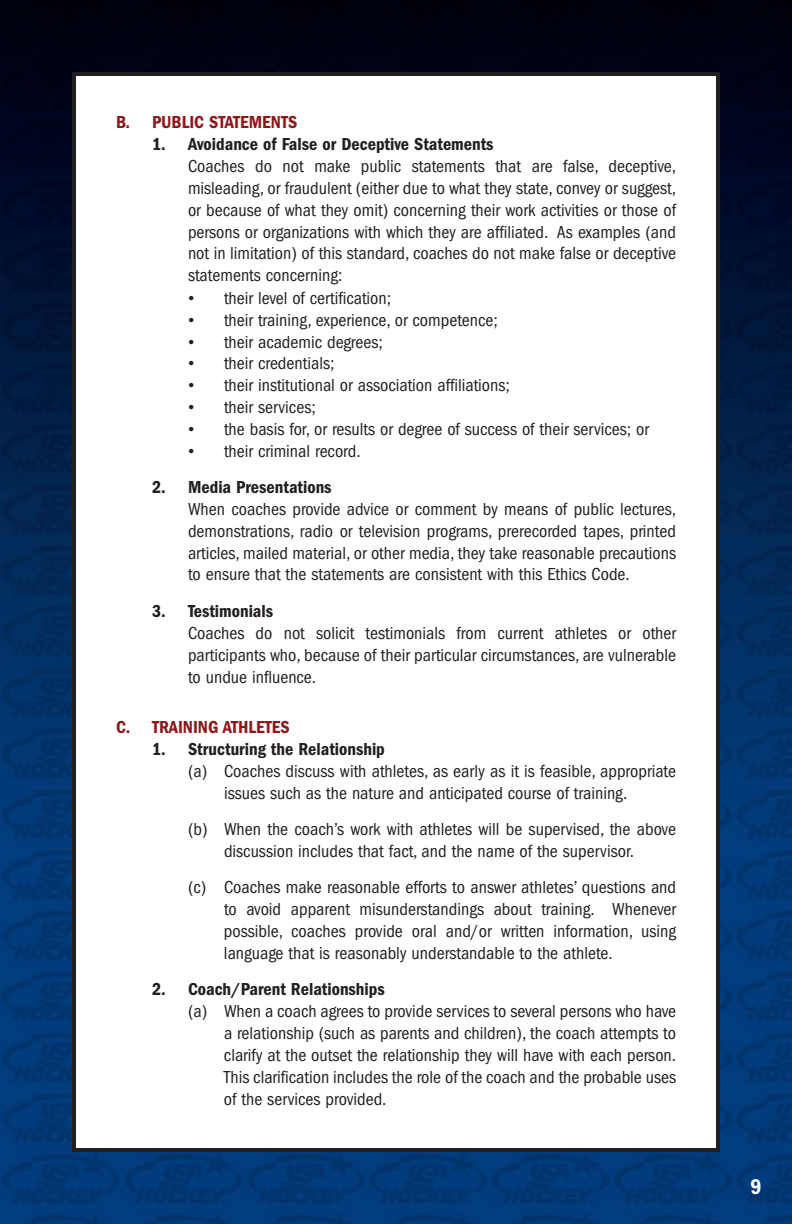
<style>
.page{position:relative;width:792px;height:1224px;background:#fff}
.page>*{position:absolute;margin:0;border:0;box-sizing:border-box;transform-origin:0 0}
.t1{font:600 condensed 22px "Franklin Gothic";color:#fff}
.t2{font:condensed 18px/22px "Franklin Gothic";color:#231f20;text-align:justify}
.t3{font:600 condensed 18px "Franklin Gothic";color:#231f20}
.t4{font:600 condensed 18px "Franklin Gothic";color:#8c181b}
.s1{font-family:"Times New Roman";font-stretch:normal}
</style>
<div class="page">
<img style="left:0;top:0;width:792px;height:1224px">
<div style="left:74px;top:74px;width:644px;height:1076px;background:#fff"></div>
<div style="left:72px;top:72px;width:648px;height:1080px;border:4px solid #231f20"></div>
<p class="t4" style="left:116px;top:116px;width:183px">B. PUBLIC STATEMENTS</p>
<p class="t3" style="left:152px;top:138px;width:343px">1. Avoidance of False or Deceptive Statements</p>
<p class="t2" style="left:188px;top:156px;width:490px">Coaches do not make public statements that are false, deceptive, misleading, or fraudulent (either due to what they state, convey or suggest, or because of what they omit) concerning their work activities or those of persons or organizations with which they are affiliated. As examples (and not in limitation) of this standard, coaches do not make false or deceptive statements concerning:</p>
<p class="t2" style="left:188px;top:288px;width:205px"><span class="s1">•</span> their level of certification;</p>
<p class="t2" style="left:188px;top:310px;width:311px"><span class="s1">•</span> their training, experience, or competence;</p>
<p class="t2" style="left:188px;top:332px;width:196px"><span class="s1">•</span> their academic degrees;</p>
<p class="t2" style="left:188px;top:354px;width:148px"><span class="s1">•</span> their credentials;</p>
<p class="t2" style="left:188px;top:376px;width:323px"><span class="s1">•</span> their institutional or association affiliations;</p>
<p class="t2" style="left:188px;top:398px;width:129px"><span class="s1">•</span> their services;</p>
<p class="t2" style="left:188px;top:420px;width:463px"><span class="s1">•</span> the basis for, or results or degree of success of their services; or</p>
<p class="t2" style="left:188px;top:442px;width:174px"><span class="s1">•</span> their criminal record.</p>
<p class="t3" style="left:152px;top:481px;width:181px">2. Media Presentations</p>
<p class="t2" style="left:188px;top:499px;width:490px">When coaches provide advice or comment by means of public lectures, demonstrations, radio or television programs, prerecorded tapes, printed articles, mailed material, or other media, they take reasonable precautions to ensure that the statements are consistent with this Ethics Code.</p>
<p class="t3" style="left:152px;top:605px;width:123px">3. Testimonials</p>
<p class="t2" style="left:188px;top:623px;width:490px">Coaches do not solicit testimonials from current athletes or other participants who, because of their particular circumstances, are vulnerable to undue influence.</p>
<p class="t4" style="left:116px;top:721px;width:175px">C. TRAINING ATHLETES</p>
<p class="t3" style="left:152px;top:743px;width:234px">1. Structuring the Relationship</p>
<p class="t2" style="left:224px;top:762px;width:454px;text-indent:-36px">(a) Coaches discuss with athletes, as early as it is feasible, appropriate issues such as the nature and anticipated course of training.</p>
<p class="t2" style="left:188px;top:820px;width:489px;text-align:center">(b) When the coach’s work with athletes will be supervised, the above discussion includes that fact, and the name of the supervisor.</p>
<p class="t2" style="left:224px;top:878px;width:454px;text-indent:-36px">(c) Coaches make reasonable efforts to answer athletes’ questions and to avoid apparent misunderstandings about training. Whenever possible, coaches provide oral and/or written information, using language that is reasonably understandable to the athlete.</p>
<p class="t3" style="left:152px;top:983px;width:234px">2. Coach/Parent Relationships</p>
<p class="t2" style="left:224px;top:1002px;width:454px;text-indent:-36px">(a) When a coach agrees to provide services to several persons who have a relationship (such as parents and children), the coach attempts to clarify at the outset the relationship they will have with each person.<br>This clarification includes the role of the coach and the probable uses of the services provided.</p>
<p class="t1" style="left:750px;top:1179px;width:13px">9</p>
</div>
